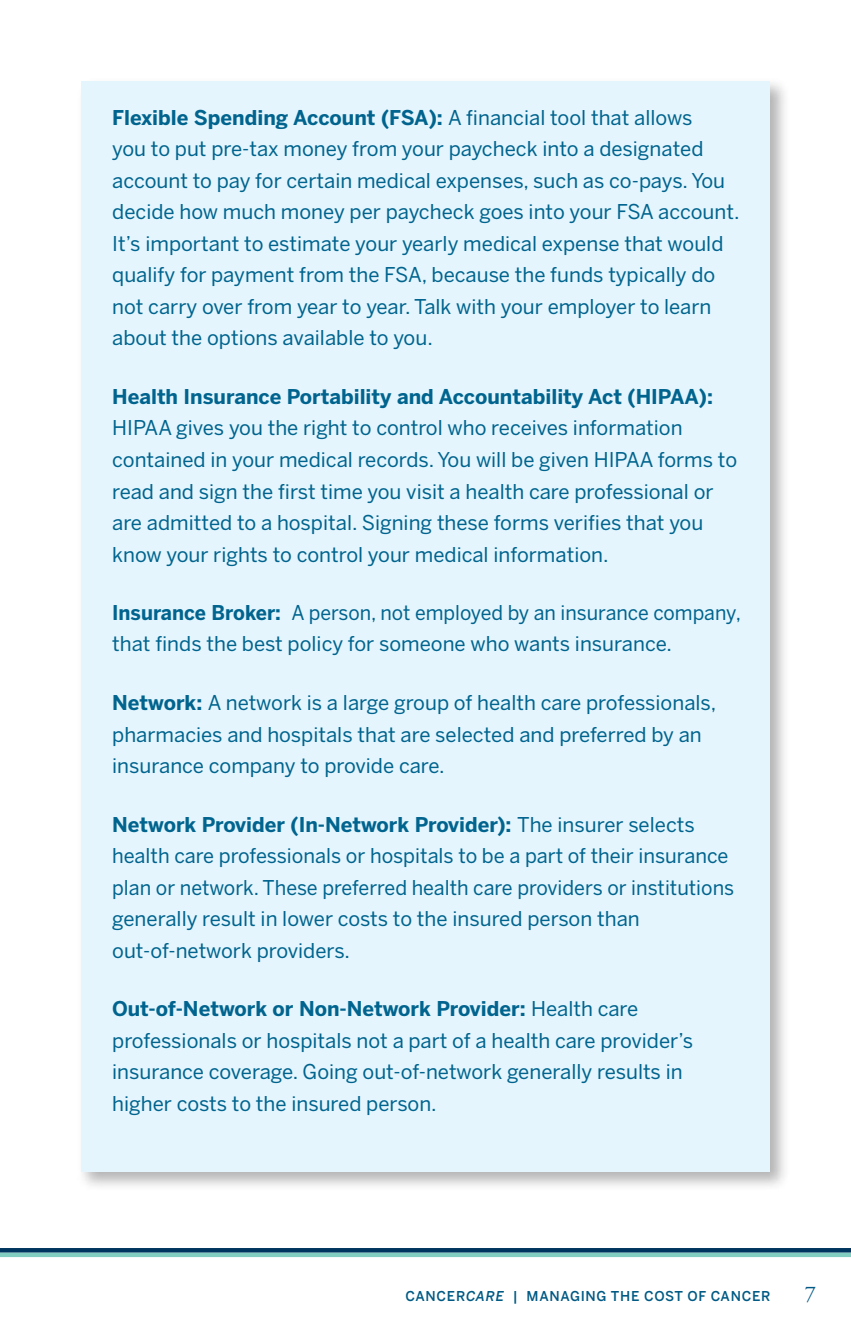
<style>
.page{position:relative;width:851px;height:1337px;background:#fff}
.page>*{position:absolute;margin:0;border:0;box-sizing:border-box;transform-origin:0 0}
.t1{font:22.5px "Adobe Garamond Pro";color:#005a84}
.t2{font:20.25px/31.5px "Benton Sans";color:#00648e}
.t3{font:20.25px/31.5px "Benton Sans";color:#00648e;scale:.96 1}
.t4{font:700 20.25px "Benton Sans";color:#00648e}
.t5{font:500 13.5px "Benton Sans";letter-spacing:.05em;color:#005a84}
.s1{font-weight:700}
.s2{font-style:italic}
</style>
<div class="page">
<div style="left:0;top:1252px;width:850px;height:5px;background:#82cec1"></div>
<hr style="left:0;top:1248px;width:850px;height:4px;background:#00355f">
<div style="left:77px;top:77px;width:713px;height:1115px;background:#000;opacity:.3"></div>
<div style="left:81px;top:81px;width:689px;height:1090px;background:#e4f5fd"></div>
<p class="t2" style="left:112px;top:101px;width:629px"><span class="s1">Flexible Spending Account (FSA):</span> A financial tool that allows<br>you to put pre-tax money from your paycheck into a designated account to pay for certain medical expenses, such as co-pays. You decide how much money per paycheck goes into your FSA account.<br>It’s important to estimate your yearly medical expense that would qualify for payment from the FSA, because the funds typically do not carry over from year to year. Talk with your employer to learn about the options available to you.</p>
<p class="t4" style="left:112px;top:384px;width:602px">Health Insurance Portability and Accountability Act (HIPAA):</p>
<p class="t2" style="left:112px;top:412px;width:626px">HIPAA gives you the right to control who receives information contained in your medical records. You will be given HIPAA forms to read and sign the first time you visit a health care professional or are admitted to a hospital. Signing these forms verifies that you know your rights to control your medical information.</p>
<p class="t3" style="left:112px;top:596px;width:656px"><span class="s1">Insurance Broker:</span> A person, not employed by an insurance company, that finds the best policy for someone who wants insurance.</p>
<p class="t2" style="left:112px;top:686px;width:605px"><span class="s1">Network:</span> A network is a large group of health care professionals, pharmacies and hospitals that are selected and preferred by an insurance company to provide care.</p>
<p class="t2" style="left:112px;top:808px;width:623px"><span class="s1">Network Provider (In-Network Provider):</span> The insurer selects health care professionals or hospitals to be a part of their insurance plan or network. These preferred health care providers or institutions generally result in lower costs to the insured person than out-of-network providers.</p>
<p class="t2" style="left:112px;top:992px;width:582px"><span class="s1">Out-of-Network or Non-Network Provider:</span> Health care professionals or hospitals not a part of a health care provider’s insurance coverage. Going out-of-network generally results in higher costs to the insured person.</p>
<p class="t5" style="left:405px;top:1287px;width:366px">CANCER<span class="s2">CARE</span> | MANAGING THE COST OF CANCER</p>
<p class="t1" style="left:804px;top:1280px;width:13px">7</p>
</div>
